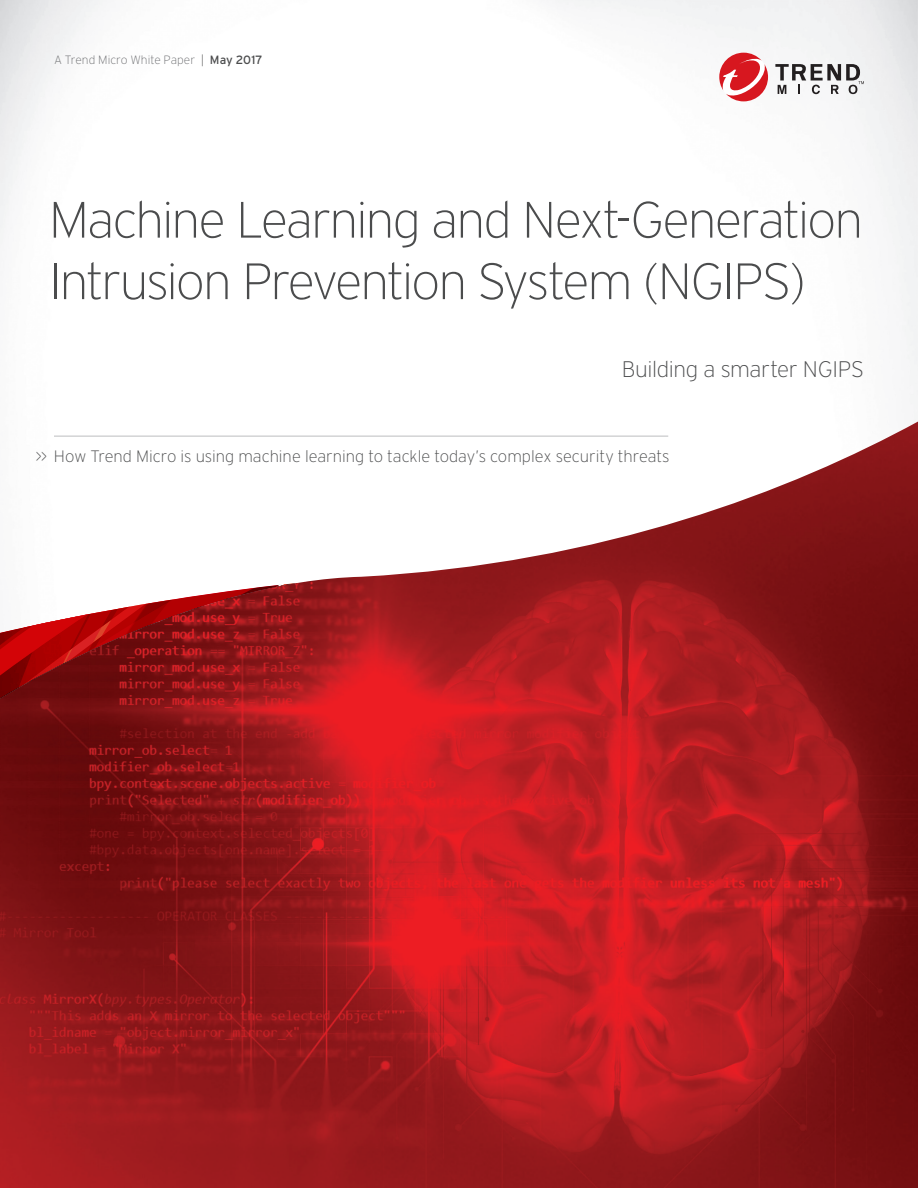
<style>
.page{position:relative;width:918px;height:1188px;background:#fff}
.page>*{position:absolute;margin:0;border:0;box-sizing:border-box;transform-origin:0 0}
.t1{font:200 51px/61.5px "Interstate";letter-spacing:-.04em;color:#4b4c4d}
.t2{font:200 22.5px "Interstate";letter-spacing:-.015em;color:#4b4c4d}
.t3{font:200 16.5px "Interstate";letter-spacing:-.005em;color:#4b4c4d}
.t4{font:200 12px "Interstate";color:#6c6d70}
.s1{color:#4b4c4d}
.s2{font-weight:400;color:#4b4c4d}
</style>
<div class="page">
<svg style="left:775px;top:64px;width:89px;height:30px"></svg>
<svg style="left:719px;top:53px;width:49px;height:48px"></svg>
<img style="left:0;top:422px;width:918px;height:766px">
<svg style="left:0;top:583px;width:297px;height:116px"></svg>
<p class="t4" style="left:54px;top:52px;width:210px">A Trend Micro White Paper <span class="s1">|</span> <span class="s2">May 2017</span></p>
<h1 class="t1" style="left:49px;top:189px;width:816px">Machine Learning and Next-Generation<br>Intrusion Prevention System (NGIPS)</h1>
<h2 class="t2" style="left:622px;top:355px;width:244px">Building a smarter NGIPS</h2>
<p class="t3" style="left:36px;top:446px;width:636px">&gt;&gt; How Trend Micro is using machine learning to tackle today’s complex security threats</p>
</div>
